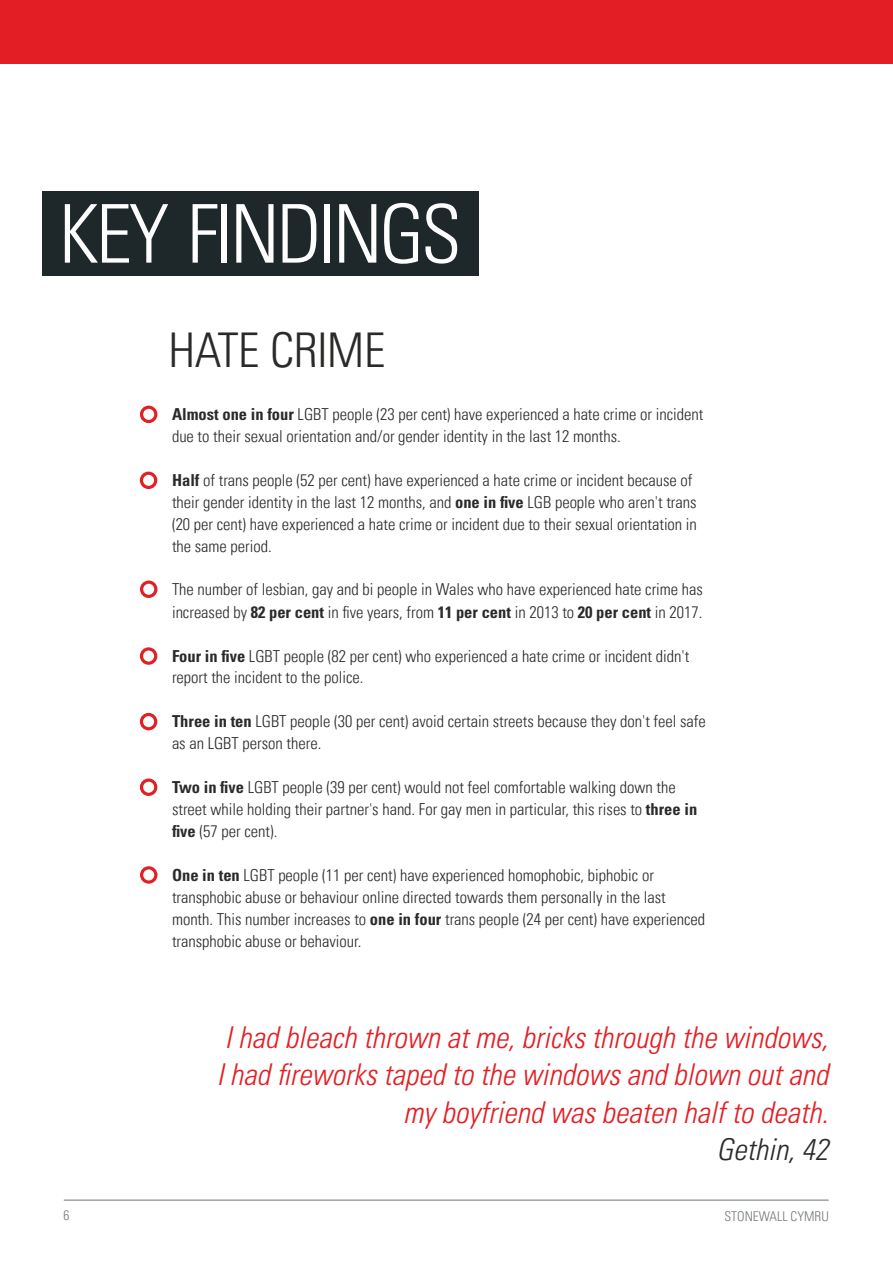
<style>
.page{position:relative;width:893px;height:1263px;background:#fff}
.page>*{position:absolute;margin:0;border:0;box-sizing:border-box;transform-origin:0 0}
.t1{font:300 condensed 81px "Univers LT Pro";letter-spacing:-.04em;color:#fefefe}
.t2{font:300 condensed 48px "Univers LT Pro";letter-spacing:-.01em;color:#2b2a29}
.t3{font:italic 300 condensed 30px/37.2px "Univers LT Pro";color:#e31e24;text-align:right}
.t4{font:italic 300 condensed 30px "Univers LT Pro";color:#2b2a29}
.t5{font:300 condensed 16.5px/21.9px "Univers LT Pro";color:#2b2a29}
.t6{font:300 condensed 13.5px "Univers LT Pro";color:#747a7d}
.s1{font-weight:700}
</style>
<div class="page">
<hr style="left:64px;top:1199px;width:765px;height:1px;background:#747a7d">
<div style="left:43px;top:192px;width:436px;height:84px;background:#1e272a"></div>
<div style="left:0;top:0;width:893px;height:64px;background:#e31e24"></div>
<div style="left:140px;top:406px;width:17px;height:17px;border:3px solid #e31e24;border-radius:50%"></div>
<div style="left:140px;top:472px;width:17px;height:17px;border:3px solid #e31e24;border-radius:50%"></div>
<div style="left:140px;top:580px;width:17px;height:18px;border:3px solid #e31e24;border-radius:50%"></div>
<div style="left:140px;top:647px;width:17px;height:18px;border:3px solid #e31e24;border-radius:50%"></div>
<div style="left:140px;top:713px;width:17px;height:17px;border:3px solid #e31e24;border-radius:50%"></div>
<div style="left:140px;top:778px;width:17px;height:18px;border:3px solid #e31e24;border-radius:50%"></div>
<div style="left:140px;top:866px;width:17px;height:18px;border:3px solid #e31e24;border-radius:50%"></div>
<h1 class="t1" style="left:59px;top:204px;width:404px">KEY FINDINGS</h1>
<h2 class="t2" style="left:169px;top:332px;width:218px">HATE CRIME</h2>
<p class="t5" style="left:172px;top:406px;width:533px"><span class="s1">Almost one in four</span> LGBT people (23 per cent) have experienced a hate crime or incident due to their sexual orientation and/or gender identity in the last 12 months.</p>
<p class="t5" style="left:172px;top:471px;width:526px"><span class="s1">Half</span> of trans people (52 per cent) have experienced a hate crime or incident because of their gender identity in the last 12 months, and <span class="s1">one in five</span> LGB people who aren't trans (20 per cent) have experienced a hate crime or incident due to their sexual orientation in the same period.</p>
<p class="t5" style="left:172px;top:581px;width:532px">The number of lesbian, gay and bi people in Wales who have experienced hate crime has increased by <span class="s1">82 per cent</span> in five years, from <span class="s1">11 per cent</span> in 2013 to <span class="s1">20 per cent</span> in 2017.</p>
<p class="t5" style="left:172px;top:647px;width:519px"><span class="s1">Four in five</span> LGBT people (82 per cent) who experienced a hate crime or incident didn't report the incident to the police.</p>
<p class="t5" style="left:172px;top:713px;width:535px"><span class="s1">Three in ten</span> LGBT people (30 per cent) avoid certain streets because they don't feel safe as an LGBT person there.</p>
<p class="t5" style="left:172px;top:778px;width:527px"><span class="s1">Two in five</span> LGBT people (39 per cent) would not feel comfortable walking down the street while holding their partner's hand. For gay men in particular, this rises to <span class="s1">three in five</span> (57 per cent).</p>
<p class="t5" style="left:172px;top:867px;width:535px"><span class="s1">One in ten</span> LGBT people (11 per cent) have experienced homophobic, biphobic or transphobic abuse or behaviour online directed towards them personally in the last month. This number increases to <span class="s1">one in four</span> trans people (24 per cent) have experienced transphobic abuse or behaviour.</p>
<p class="t6" style="left:63px;top:1211px;width:7px">6</p>
<h3 class="t3" style="left:217px;top:1023px;width:613px">I had bleach thrown at me, bricks through the windows,<br>I had fireworks taped to the windows and blown out and my boyfriend was beaten half to death.</h3>
<h3 class="t4" style="left:716px;top:1138px;width:113px">Gethin, 42</h3>
<p class="t6" style="left:724px;top:1211px;width:106px">STONEWALL CYMRU</p>
</div>
